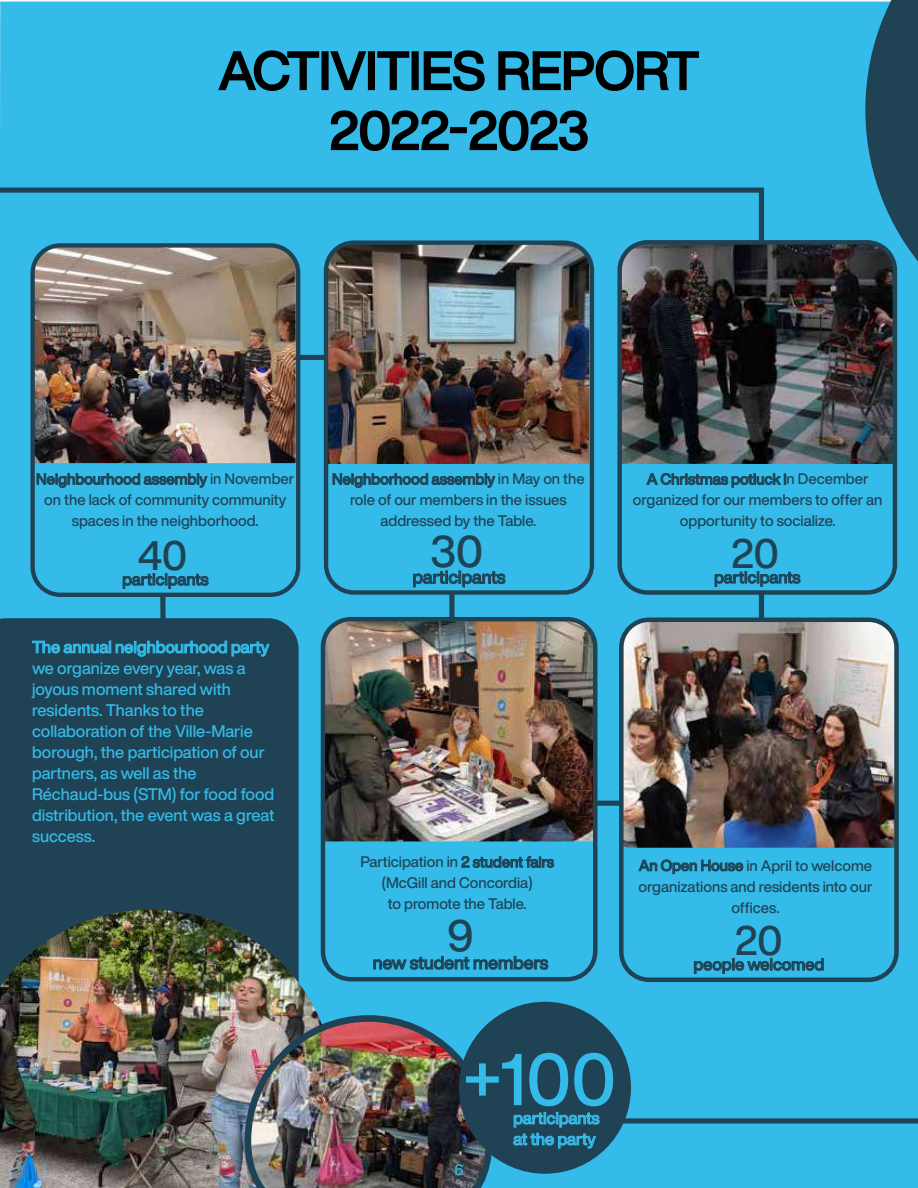
<style>
.page{position:relative;width:918px;height:1188px;background:#fff}
.page>*{position:absolute;margin:0;border:0;box-sizing:border-box;transform-origin:0 0}
.t1{font:500 72px "Helvetica Now Display";color:#34bbe9}
.t2{font:500 52.5px/60px "Helvetica Now Display";letter-spacing:-.01em;color:#000;text-align:center}
.t3{font:500 43.65px "Helvetica Now Display";color:#1f4355}
.t4{font:500 40.5px "Helvetica Now Display";color:#1f4355}
.t5{font:500 17.85px "Helvetica Now Display";color:#1f4355}
.t6{font:500 16.5px/21px "Helvetica Now Display";color:#34bbe9}
.t7{font:500 16.5px "Helvetica Now Display";color:#1f4355}
.t8{font:500 15px/21px "Helvetica Now Display";color:#1f4355;text-align:center}
.t9{font:500 15px "Helvetica Now Display";color:#34bbe9}
</style>
<div class="page">
<hr style="left:916px;top:0;width:2px;height:1188px;background:#34bbe9">
<div style="left:0;top:2px;width:916px;height:1186px;background:#34bbe9"></div>
<div style="left:299px;top:804px;width:619px;height:322px;background:#34bbe9"></div>
<div style="left:447px;top:587px;width:320px;height:221px;background:#34bbe9"></div>
<svg style="left:0;top:185px;width:767px;height:277px;background:#32b2de"></svg>
<svg style="left:865px;top:0;width:53px;height:354px;background:#266984"></svg>
<svg style="left:217px;top:50px;width:103px;height:42px;background:#2a99bf"></svg>
<div style="left:321px;top:51px;width:8px;height:39px;border:2px solid #000"></div>
<svg style="left:329px;top:50px;width:38px;height:41px;background:#2b9cc3"></svg>
<div style="left:368px;top:51px;width:7px;height:39px;border:2px solid #000"></div>
<svg style="left:377px;top:51px;width:33px;height:40px"></svg>
<div style="left:412px;top:51px;width:7px;height:39px;border:2px solid #000"></div>
<svg style="left:423px;top:50px;width:62px;height:42px;background:#278db0"></svg>
<svg style="left:498px;top:50px;width:202px;height:42px;background:#2893b8"></svg>
<svg style="left:330px;top:110px;width:119px;height:42px;background:#2891b5"></svg>
<div style="left:450px;top:127px;width:17px;height:6px;border:2px solid #000"></div>
<svg style="left:469px;top:110px;width:119px;height:42px;background:#2891b4"></svg>
<div style="left:0;top:618px;width:299px;height:292px;background:#1f4355"></div>
<svg style="left:36px;top:473px;width:172px;height:15px;background:#2b8db0"></svg>
<svg style="left:332px;top:473px;width:164px;height:15px;background:#2b8db0"></svg>
<svg style="left:646px;top:473px;width:140px;height:15px;background:#2c90b4"></svg>
<svg style="left:638px;top:859px;width:106px;height:15px;background:#2c92b7"></svg>
<svg style="left:461px;top:856px;width:94px;height:12px"></svg>
<img style="left:32px;top:247px;width:264px;height:216px">
<img style="left:325px;top:243px;width:264px;height:221px">
<img style="left:324px;top:620px;width:271px;height:221px">
<img style="left:623px;top:622px;width:272px;height:226px">
<img style="left:618px;top:243px;width:277px;height:221px">
<div style="left:30px;top:243px;width:270px;height:354px;border:4px solid #1f4355;border-radius:28px"></div>
<div style="left:324px;top:240px;width:270px;height:355px;border:4px solid #1f4355;border-radius:28px"></div>
<div style="left:321px;top:617px;width:276px;height:364px;border:4px solid #1f4355;border-radius:28px"></div>
<div style="left:619px;top:618px;width:280px;height:364px;border:4px solid #1f4355;border-radius:28px"></div>
<div style="left:617px;top:240px;width:280px;height:355px;border:4px solid #1f4355;border-radius:28px"></div>
<img style="left:0;top:910px;width:334px;height:278px">
<img style="left:241px;top:1012px;width:255px;height:176px">
<img style="left:32px;top:573px;width:238px;height:553px">
<svg style="left:413px;top:571px;width:93px;height:17px;background:#2c90b4"></svg>
<svg style="left:373px;top:956px;width:176px;height:14px;background:#2b8caf"></svg>
<svg style="left:714px;top:571px;width:87px;height:16px"></svg>
<svg style="left:694px;top:958px;width:130px;height:16px;background:#2c91b5"></svg>
<div style="left:459px;top:1002px;width:172px;height:172px;background:#1f4355;border-radius:50%"></div>
<svg style="left:513px;top:1112px;width:87px;height:37px"></svg>
<h2 class="t2" style="left:219px;top:41px;width:482px">ACTIVITIES REPORT<br>2022-2023</h2>
<p class="t8" style="left:36px;top:468px;width:260px">Neighbourhood assembly in November on the lack of community community spaces in the neighborhood.</p>
<p class="t8" style="left:332px;top:469px;width:254px">Neighborhood assembly in May on the role of our members in the issues addressed by the Table.</p>
<p class="t8" style="left:633px;top:469px;width:251px">A Christmas potluck in December organized for our members to offer an opportunity to socialize.</p>
<h3 class="t4" style="left:138px;top:528px;width:51px">40</h3>
<p class="t7" style="left:122px;top:568px;width:88px">participants</p>
<p class="t6" style="left:32px;top:636px;width:244px">The annual neighbourhood party we organize every year, was a joyous moment shared with residents. Thanks to the collaboration of the Ville-Marie borough, the participation of our partners, as well as the<br>Réchaud-bus (STM) for food food distribution, the event was a great success.</p>
<h3 class="t3" style="left:430px;top:521px;width:55px">30</h3>
<p class="t5" style="left:413px;top:565px;width:94px">participants</p>
<h3 class="t4" style="left:731px;top:525px;width:49px">20</h3>
<p class="t7" style="left:714px;top:566px;width:88px">participants</p>
<p class="t8" style="left:360px;top:851px;width:195px">Participation in 2 student fairs (McGill and Concordia)<br>to promote the Table.</p>
<h3 class="t3" style="left:447px;top:905px;width:28px">9</h3>
<p class="t5" style="left:373px;top:950px;width:177px">new student members</p>
<p class="t8" style="left:639px;top:855px;width:235px">An Open House in April to welcome organizations and residents into our offices.</p>
<h3 class="t4" style="left:735px;top:913px;width:49px">20</h3>
<p class="t7" style="left:693px;top:953px;width:132px">people welcomed</p>
<h1 class="t1" style="left:463px;top:1030px;width:155px">+100</h1>
<p class="t9" style="left:454px;top:1159px;width:11px">6</p>
<p class="t6" style="left:513px;top:1107px;width:88px">participants at the party</p>
</div>
